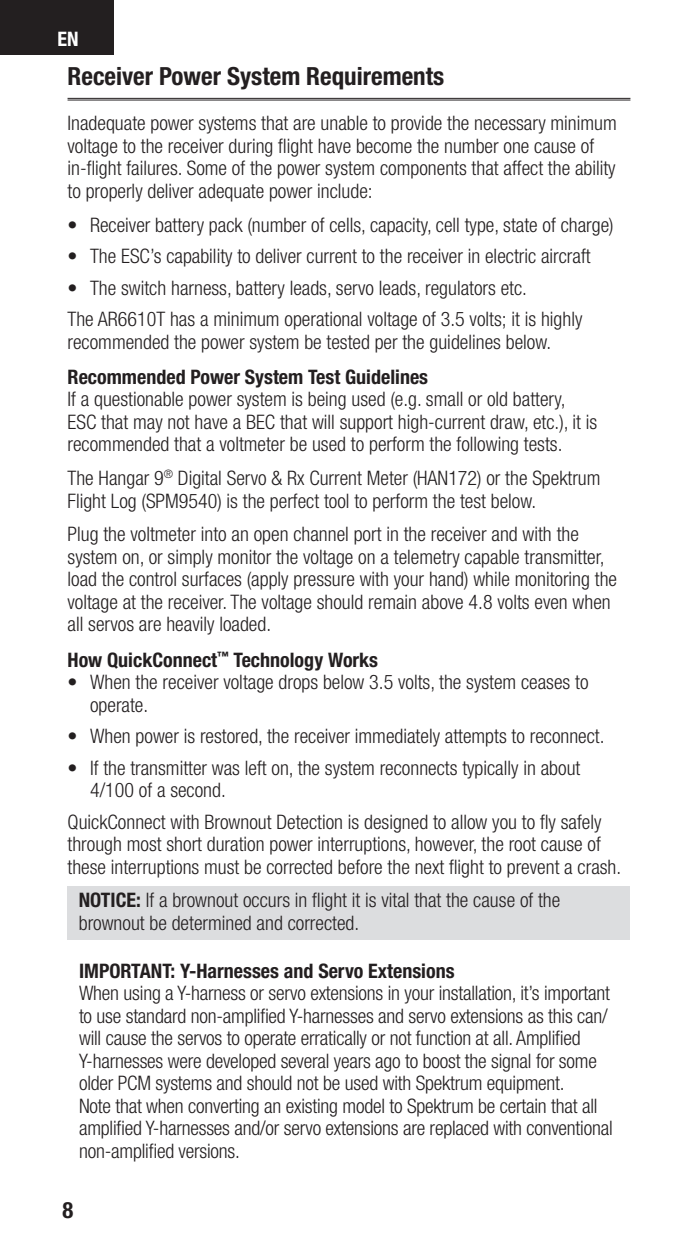
<style>
.page{position:relative;width:698px;height:1260px;background:#fff}
.page>*{position:absolute;margin:0;border:0;box-sizing:border-box;transform-origin:0 0}
.t1{font:700 condensed 25px "Helvetica Neue LT Std";color:#231f20}
.t2{font:700 condensed 22.5px "Helvetica Neue LT Std";color:#231f20}
.t3{font:300 condensed 20px/22.5px "Helvetica Neue LT Std";color:#231f20}
.t4{font:700 condensed 20px "Helvetica Neue LT Std";color:#231f20}
.t5{font:700 condensed 20px "Helvetica Neue LT Std";color:#fff}
.s1{font-weight:700}
</style>
<div class="page">
<div style="left:0;top:0;width:113px;height:55px;background:#231f20"></div>
<div style="left:67px;top:886px;width:563px;height:53px;background:#dcdddf"></div>
<hr style="left:68px;top:98px;width:562px;height:1px;background:#231f20">
<hr style="left:68px;top:100px;width:562px;height:1px;background:#231f20">
<p class="t5" style="left:57px;top:31px;width:23px">EN</p>
<p class="t1" style="left:68px;top:67px;width:378px">Receiver Power System Requirements</p>
<p class="t3" style="left:68px;top:114px;width:550px">Inadequate power systems that are unable to provide the necessary minimum voltage to the receiver during flight have become the number one cause of in-flight failures. Some of the power system components that affect the ability to properly deliver adequate power include:</p>
<p class="t3" style="left:68px;top:215px;width:547px">• Receiver battery pack (number of cells, capacity, cell type, state of charge)</p>
<p class="t3" style="left:68px;top:247px;width:524px">• The ESC’s capability to deliver current to the receiver in electric aircraft</p>
<p class="t3" style="left:68px;top:274px;width:516px;line-height:31.5px">• The switch harness, battery leads, servo leads, regulators etc.<br>The AR6610T has a minimum operational voltage of 3.5 volts; it is highly</p>
<p class="t3" style="left:68px;top:332px;width:485px">recommended the power system be tested per the guidelines below.</p>
<p class="t4" style="left:68px;top:369px;width:362px">Recommended Power System Test Guidelines</p>
<p class="t3" style="left:68px;top:390px;width:531px">If a questionable power system is being used (e.g. small or old battery,<br>ESC that may not have a BEC that will support high-current draw, etc.), it is recommended that a voltmeter be used to perform the following tests.</p>
<p class="t3" style="left:67px;top:469px;width:534px">The Hangar 9<sup>®</sup> Digital Servo &amp; Rx Current Meter (HAN172) or the Spektrum<br>Flight Log (SPM9540) is the perfect tool to perform the test below.</p>
<p class="t3" style="left:67px;top:525px;width:551px">Plug the voltmeter into an open channel port in the receiver and with the system on, or simply monitor the voltage on a telemetry capable transmitter, load the control surfaces (apply pressure with your hand) while monitoring the voltage at the receiver. The voltage should remain above 4.8 volts even when all servos are heavily loaded.</p>
<p class="t4" style="left:67px;top:652px;width:312px">How QuickConnect<sup>™</sup> Technology Works</p>
<p class="t3" style="left:90px;top:673px;width:500px;text-indent:-22px">• When the receiver voltage drops below 3.5 volts, the system ceases to operate.</p>
<p class="t3" style="left:68px;top:727px;width:538px">• When power is restored, the receiver immediately attempts to reconnect.</p>
<p class="t3" style="left:90px;top:758px;width:492px;text-indent:-22px">• If the transmitter was left on, the system reconnects typically in about<br>4/100 of a second.</p>
<p class="t3" style="left:68px;top:812px;width:555px">QuickConnect with Brownout Detection is designed to allow you to fly safely through most short duration power interruptions, however, the root cause of these interruptions must be corrected before the next flight to prevent a crash.</p>
<p class="t3" style="left:79px;top:891px;width:483px"><span class="s1">NOTICE:</span> If a brownout occurs in flight it is vital that the cause of the brownout be determined and corrected.</p>
<p class="t4" style="left:79px;top:963px;width:377px">IMPORTANT: Y-Harnesses and Servo Extensions</p>
<p class="t3" style="left:79px;top:984px;width:535px">When using a Y-harness or servo extensions in your installation, it’s important to use standard non-amplified Y-harnesses and servo extensions as this can/ will cause the servos to operate erratically or not function at all. Amplified Y-harnesses were developed several years ago to boost the signal for some older PCM systems and should not be used with Spektrum equipment.<br>Note that when converting an existing model to Spektrum be certain that all amplified Y-harnesses and/or servo extensions are replaced with conventional non-amplified versions.</p>
<p class="t2" style="left:63px;top:1202px;width:12px">8</p>
</div>
